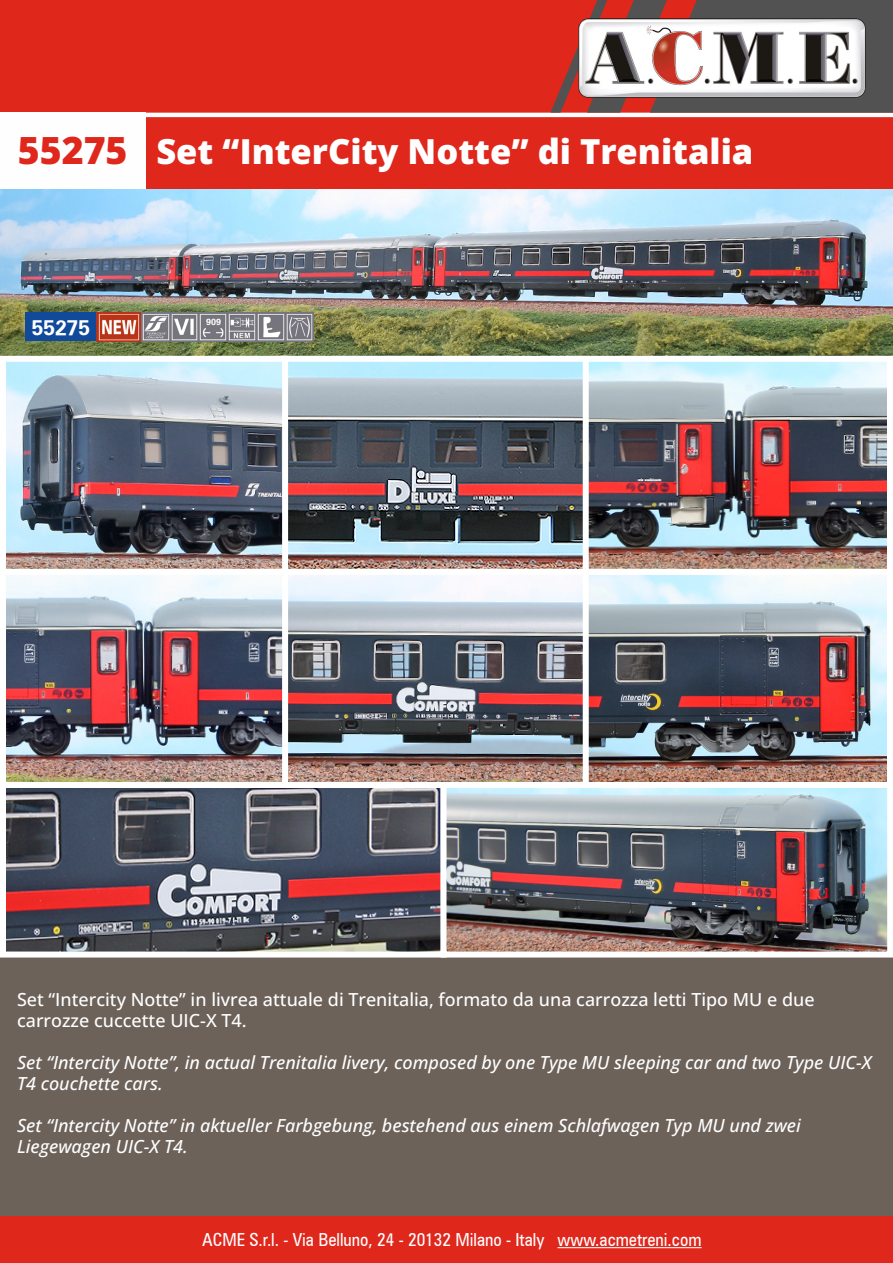
<style>
.page{position:relative;width:893px;height:1263px;background:#fff}
.page>*{position:absolute;margin:0;border:0;box-sizing:border-box;transform-origin:0 0}
.t1{font:800 34.5px "Open Sans";color:#fff}
.t2{font:21px "Zurich Bold BT";color:#fff}
.t3{font:italic 500 18px/21px "Open Sans";color:#fff}
.t4{font:500 18px/21px "Open Sans";color:#fff}
.t5{font:condensed 18px "Zurich BT";color:#fff}
.t6{font:9px "Zurich Bold BT";color:#fff}
.s1{font-size:37.5px;color:#df271c}
</style>
<div class="page">
<div style="left:0;top:0;width:893px;height:189px;background:#df271c"></div>
<div style="left:0;top:356px;width:893px;height:907px;background:#df271c"></div>
<hr style="left:88px;top:113px;width:805px;height:4px;background:#fefefe">
<div style="left:0;top:113px;width:145px;height:76px;background:#fefefe"></div>
<svg style="left:550px;top:0;width:343px;height:113px"></svg>
<img style="left:575px;top:17px;width:291px;height:82px">
<div style="left:0;top:957px;width:893px;height:259px;background:#6d625a"></div>
<img style="left:0;top:189px;width:893px;height:164px">
<img style="left:7px;top:791px;width:879px;height:159px">
<div style="left:0;top:782px;width:447px;height:175px;border:6px solid #fff"></div>
<div style="left:441px;top:782px;width:452px;height:175px;border:6px solid #fff"></div>
<img style="left:291px;top:353px;width:289px;height:213px">
<img style="left:291px;top:566px;width:289px;height:225px">
<img style="left:580px;top:353px;width:313px;height:213px">
<img style="left:580px;top:566px;width:313px;height:225px">
<img style="left:0;top:353px;width:291px;height:213px">
<img style="left:0;top:566px;width:291px;height:225px">
<div style="left:26px;top:313px;width:70px;height:28px;background:#114a9b"></div>
<img style="left:96px;top:313px;width:218px;height:28px">
<hr style="left:557px;top:1247px;width:145px;height:1px;background:#fff">
<h1 class="t1" style="left:18px;top:125px;width:737px"><span class="s1">55275</span> Set “InterCity Notte” di Trenitalia</h1>
<p class="t2" style="left:32px;top:315px;width:60px">55275</p>
<p class="t6" style="left:206px;top:316px;width:16px">909</p>
<p class="t4" style="left:17px;top:988px;width:799px">Set “Intercity Notte” in livrea attuale di Trenitalia, formato da una carrozza letti Tipo MU e due carrozze cuccette UIC-X T4.</p>
<p class="t3" style="left:17px;top:1051px;width:856px">Set “Intercity Notte”, in actual Trenitalia livery, composed by one Type MU sleeping car and two Type UIC-X<br>T4 couchette cars.</p>
<p class="t3" style="left:17px;top:1114px;width:785px">Set “Intercity Notte” in aktueller Farbgebung, bestehend aus einem Schlafwagen Typ MU und zwei<br>Liegewagen UIC-X T4.</p>
<p class="t5" style="left:202px;top:1228px;width:501px">ACME S.r.l. - Via Belluno, 24 - 20132 Milano - Italy www.acmetreni.com</p>
</div>
